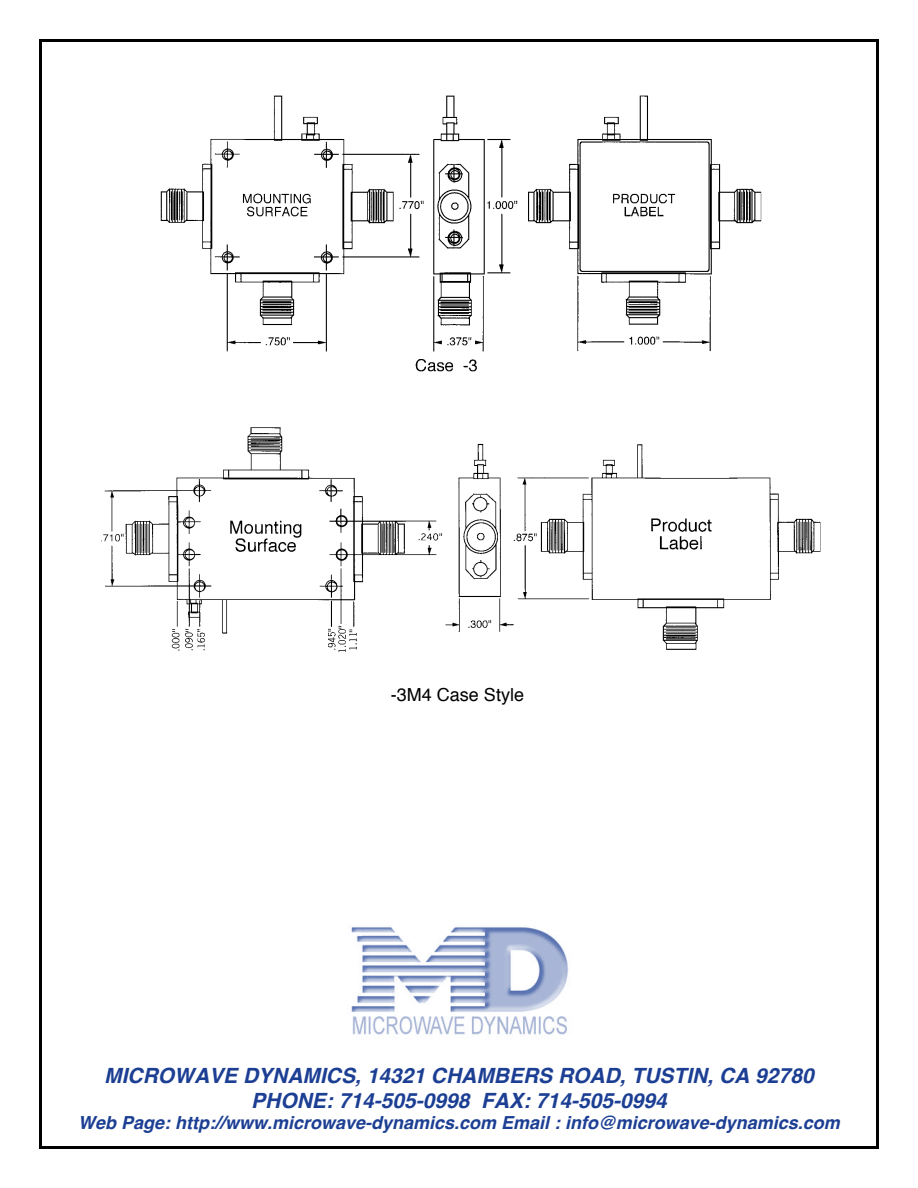
<style>
.page{position:relative;width:918px;height:1188px;background:#fff}
.page>*{position:absolute;margin:0;border:0;box-sizing:border-box;transform-origin:0 0}
.t1{font:italic 700 21px/25.2px "Helvetica";color:#1c3f94;text-align:center}
.t2{font:italic 700 18px "Helvetica";color:#1c3f94}
.t3{font:18px "Helvetica";color:#000}
</style>
<div class="page">
<hr style="left:40px;top:39px;width:838px;height:3px;background:#000">
<hr style="left:39px;top:39px;width:3px;height:1109px;background:#000">
<hr style="left:876px;top:39px;width:3px;height:1110px;background:#000">
<hr style="left:39px;top:1146px;width:838px;height:3px;background:#000">
<img style="left:351px;top:927px;width:217px;height:108px">
<img style="left:160px;top:95px;width:602px;height:277px">
<img style="left:101px;top:427px;width:720px;height:225px">
<p class="t3" style="left:391px;top:680px;width:135px">-3M4 Case Style</p>
<p class="t1" style="left:104px;top:1063px;width:711px">MICROWAVE DYNAMICS, 14321 CHAMBERS ROAD, TUSTIN, CA 92780<br>PHONE: 714-505-0998 FAX: 714-505-0994</p>
<p class="t2" style="left:78px;top:1108px;width:763px">Web Page: http://www.microwave-dynamics.com Email : info@microwave-dynamics.com</p>
</div>
